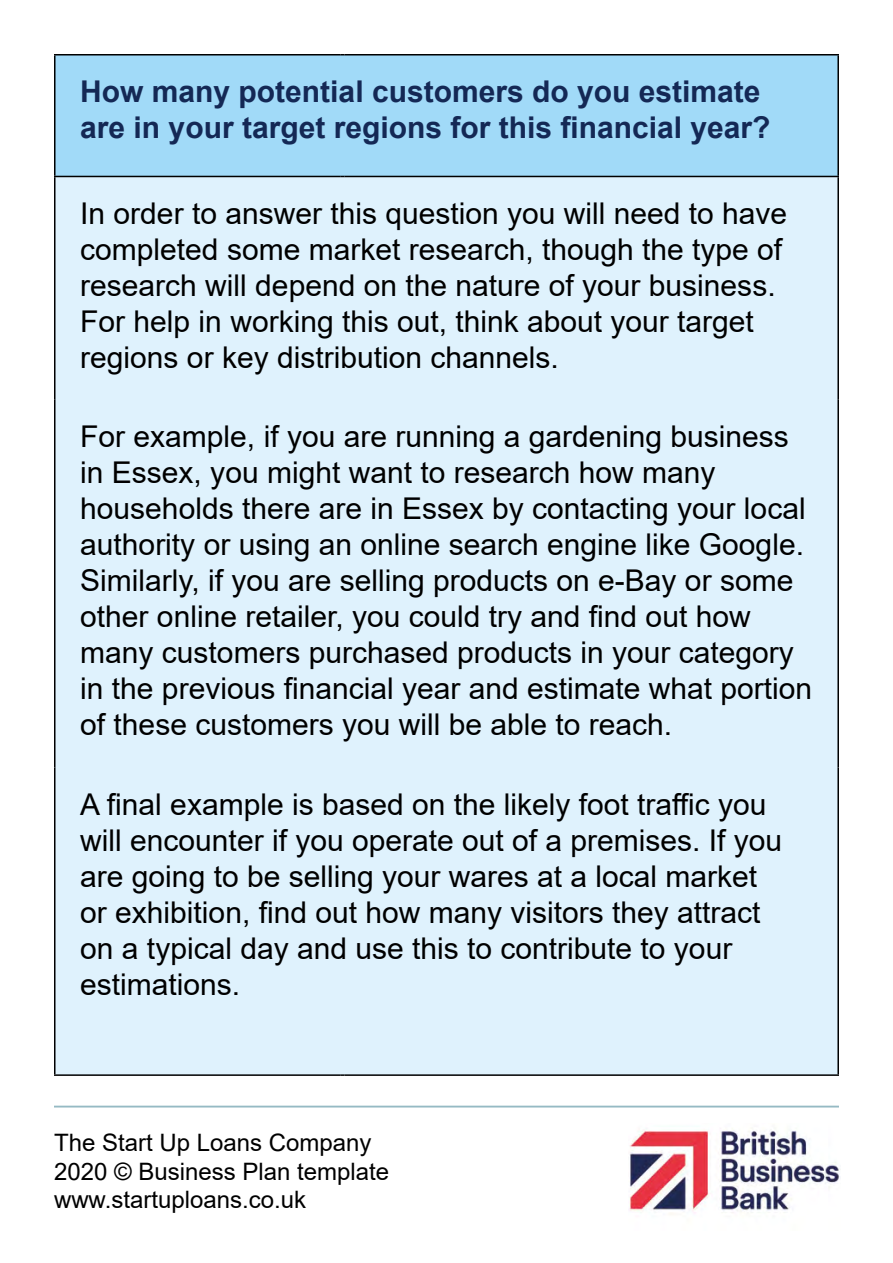
<style>
.page{position:relative;width:893px;height:1263px;background:#fff}
.page>*{position:absolute;margin:0;border:0;box-sizing:border-box;transform-origin:0 0}
.t1{font:30px/36px "Arial";color:#000}
.heading4{font:700 30px/36px "Arial";color:#142855}
.t2{font:24px/28.8px "Arial";color:#000}
</style>
<div class="page">
<img style="left:629px;top:1131px;width:211px;height:84px">
<hr style="left:54px;top:1106px;width:785px;height:1px;background:#96bac4">
<div style="left:55px;top:55px;width:783px;height:121px;background:#a1daf8"></div>
<div style="left:56px;top:177px;width:781px;height:897px;background:#dff2fd"></div>
<hr style="left:54px;top:54px;width:286px;height:2px;background:#000">
<hr style="left:54px;top:56px;width:2px;height:120px;background:#000">
<hr style="left:345px;top:54px;width:494px;height:2px;background:#000">
<hr style="left:837px;top:56px;width:2px;height:120px;background:#000">
<hr style="left:54px;top:176px;width:286px;height:1px;background:#000">
<hr style="left:54px;top:177px;width:2px;height:223px;background:#000">
<hr style="left:345px;top:176px;width:494px;height:1px;background:#000">
<hr style="left:837px;top:177px;width:2px;height:223px;background:#000">
<hr style="left:54px;top:400px;width:2px;height:367px;background:#000">
<hr style="left:837px;top:400px;width:2px;height:367px;background:#000">
<hr style="left:54px;top:767px;width:2px;height:307px;background:#000">
<hr style="left:837px;top:767px;width:2px;height:307px;background:#000">
<hr style="left:54px;top:1074px;width:286px;height:2px;background:#000">
<hr style="left:345px;top:1074px;width:494px;height:2px;background:#000">
<h4 class="heading4" style="left:80px;top:74px;width:692px">How many potential customers do you estimate are in your target regions for this financial year?</h4>
<p class="t1" style="left:80px;top:195px;width:709px">In order to answer this question you will need to have completed some market research, though the type of research will depend on the nature of your business.<br>For help in working this out, think about your target regions or key distribution channels.</p>
<p class="t1" style="left:80px;top:418px;width:733px">For example, if you are running a gardening business in Essex, you might want to research how many households there are in Essex by contacting your local authority or using an online search engine like Google.<br>Similarly, if you are selling products on e-Bay or some other online retailer, you could try and find out how many customers purchased products in your category in the previous financial year and estimate what portion of these customers you will be able to reach.</p>
<p class="t1" style="left:80px;top:786px;width:703px">A final example is based on the likely foot traffic you will encounter if you operate out of a premises. If you are going to be selling your wares at a local market or exhibition, find out how many visitors they attract on a typical day and use this to contribute to your estimations.</p>
<p class="t2" style="left:54px;top:1128px;width:337px">The Start Up Loans Company<br>2020 © Business Plan template www.startuploans.co.uk</p>
</div>
